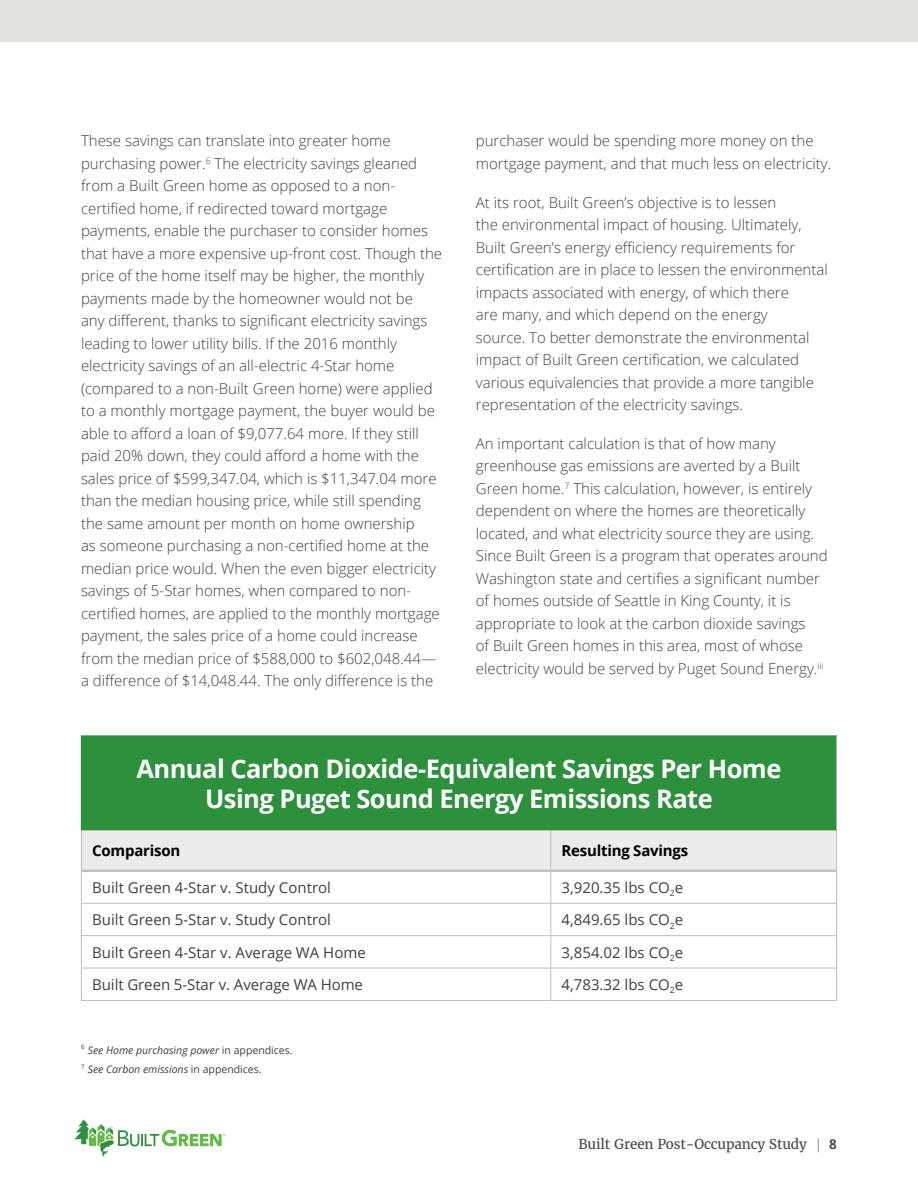
<style>
.page{position:relative;width:918px;height:1188px;background:#fff}
.page>*{position:absolute;margin:0;border:0;box-sizing:border-box;transform-origin:0 0}
.t1{font:700 25.5px/30px "Open Sans";letter-spacing:-.02em;color:#fff;text-align:center}
.t2{font:300 15px/22.5px "Open Sans";color:#414042}
.t3{font:15px "Open Sans";color:#414042}
.t4{font:700 15px "Open Sans";letter-spacing:-.015em;color:#000}
.t5{font:13.5px "Merriweather";letter-spacing:-.01em;color:#4d4d4f}
.t6{font:italic 10.5px/19.4px "Open Sans";color:#414042}
.s1{font-style:normal}
.s2{font-family:"Open Sans";font-weight:300}
.s3{font-family:"Open Sans";font-weight:700}
</style>
<div class="page">
<div style="left:0;top:0;width:918px;height:42px;background:#e3e1dc"></div>
<div style="left:81px;top:736px;width:756px;height:94px;background:#2d903c"></div>
<div style="left:82px;top:830px;width:754px;height:40px;background:#ebebec"></div>
<svg style="left:82px;top:872px;width:754px;height:31px"></svg>
<svg style="left:82px;top:904px;width:754px;height:96px"></svg>
<hr style="left:836px;top:736px;width:1px;height:94px;background:#bcbec0">
<hr style="left:81px;top:830px;width:1px;height:41px;background:#bcbec0">
<hr style="left:81px;top:871px;width:1px;height:32px;background:#bcbec0">
<hr style="left:550px;top:872px;width:1px;height:31px;background:#bcbec0">
<hr style="left:836px;top:871px;width:1px;height:32px;background:#bcbec0">
<hr style="left:81px;top:903px;width:470px;height:1px;background:#bcbec0">
<hr style="left:81px;top:904px;width:1px;height:31px;background:#bcbec0">
<hr style="left:551px;top:903px;width:286px;height:1px;background:#bcbec0">
<hr style="left:550px;top:904px;width:1px;height:31px;background:#bcbec0">
<hr style="left:836px;top:904px;width:1px;height:31px;background:#bcbec0">
<hr style="left:81px;top:935px;width:470px;height:1px;background:#bcbec0">
<hr style="left:81px;top:936px;width:1px;height:32px;background:#bcbec0">
<hr style="left:551px;top:935px;width:286px;height:1px;background:#bcbec0">
<hr style="left:550px;top:936px;width:1px;height:32px;background:#bcbec0">
<hr style="left:836px;top:936px;width:1px;height:32px;background:#bcbec0">
<hr style="left:81px;top:968px;width:470px;height:1px;background:#bcbec0">
<hr style="left:81px;top:968px;width:1px;height:32px;background:#bcbec0">
<hr style="left:551px;top:968px;width:286px;height:1px;background:#bcbec0">
<hr style="left:550px;top:968px;width:1px;height:32px;background:#bcbec0">
<hr style="left:836px;top:968px;width:1px;height:32px;background:#bcbec0">
<hr style="left:81px;top:1000px;width:470px;height:1px;background:#bcbec0">
<hr style="left:551px;top:1000px;width:286px;height:1px;background:#bcbec0">
<hr style="left:81px;top:735px;width:470px;height:1px;background:#2d903c">
<hr style="left:551px;top:735px;width:286px;height:1px;background:#2d903c">
<hr style="left:550px;top:830px;width:1px;height:40px;background:#bcbec0">
<hr style="left:836px;top:830px;width:1px;height:41px;background:#bcbec0">
<hr style="left:82px;top:870px;width:469px;height:2px;background:#bcbec0">
<hr style="left:551px;top:870px;width:285px;height:2px;background:#bcbec0">
<svg style="left:74px;top:1119px;width:151px;height:38px"></svg>
<p class="t2" style="left:81px;top:129px;width:363px">These savings can translate into greater home purchasing power.<sup>6</sup> The electricity savings gleaned from a Built Green home as opposed to a non&shy;certified home, if redirected toward mortgage payments, enable the purchaser to consider homes that have a more expensive up-front cost. Though the price of the home itself may be higher, the monthly payments made by the homeowner would not be<br>any different, thanks to significant electricity savings leading to lower utility bills. If the 2016 monthly electricity savings of an all-electric 4-Star home (compared to a non-Built Green home) were applied to a monthly mortgage payment, the buyer would be able to afford a loan of $9,077.64 more. If they still paid 20% down, they could afford a home with the sales price of $599,347.04, which is $11,347.04 more than the median housing price, while still spending the same amount per month on home ownership<br>as someone purchasing a non-certified home at the median price would. When the even bigger electricity savings of 5-Star homes, when compared to non&shy;certified homes, are applied to the monthly mortgage payment, the sales price of a home could increase from the median price of $588,000 to $602,048.44— a difference of $14,048.44. The only difference is the</p>
<p class="t2" style="left:476px;top:129px;width:357px">purchaser would be spending more money on the mortgage payment, and that much less on electricity.</p>
<p class="t2" style="left:476px;top:191px;width:353px">At its root, Built Green’s objective is to lessen<br>the environmental impact of housing. Ultimately, Built Green’s energy efficiency requirements for certification are in place to lessen the environmental impacts associated with energy, of which there<br>are many, and which depend on the energy<br>source. To better demonstrate the environmental impact of Built Green certification, we calculated various equivalencies that provide a more tangible representation of the electricity savings.</p>
<p class="t2" style="left:476px;top:432px;width:353px">An important calculation is that of how many greenhouse gas emissions are averted by a Built Green home.<sup>7</sup> This calculation, however, is entirely dependent on where the homes are theoretically located, and what electricity source they are using.<br>Since Built Green is a program that operates around Washington state and certifies a significant number of homes outside of Seattle in King County, it is appropriate to look at the carbon dioxide savings<br>of Built Green homes in this area, most of whose electricity would be served by Puget Sound Energy.<sup>iii</sup></p>
<h1 class="t1" style="left:136px;top:753px;width:647px">Annual Carbon Dioxide-Equivalent Savings Per Home<br>Using Puget Sound Energy Emissions Rate</h1>
<p class="t4" style="left:92px;top:840px;width:90px">Comparison</p>
<p class="t4" style="left:562px;top:840px;width:128px">Resulting Savings</p>
<p class="t3" style="left:92px;top:877px;width:240px">Built Green 4-Star v. Study Control</p>
<p class="t3" style="left:562px;top:877px;width:123px">3,920.35 lbs CO<sub>2</sub>e</p>
<p class="t3" style="left:92px;top:909px;width:240px">Built Green 5-Star v. Study Control</p>
<p class="t3" style="left:562px;top:909px;width:123px">4,849.65 lbs CO<sub>2</sub>e</p>
<p class="t3" style="left:92px;top:942px;width:275px">Built Green 4-Star v. Average WA Home</p>
<p class="t3" style="left:562px;top:942px;width:123px">3,854.02 lbs CO<sub>2</sub>e</p>
<p class="t3" style="left:92px;top:974px;width:272px">Built Green 5-Star v. Average WA Home</p>
<p class="t3" style="left:562px;top:974px;width:123px">4,783.32 lbs CO<sub>2</sub>e</p>
<p class="t6" style="left:81px;top:1040px;width:213px"><sup>6</sup> See Home purchasing power <span class="s1">in appendices.<br></span><sup>7</sup> See Carbon emissions <span class="s1">in appendices.</span></p>
<p class="t5" style="left:579px;top:1135px;width:260px">Built Green Post-Occupancy Study <span class="s2">|</span> <span class="s3">8</span></p>
</div>
